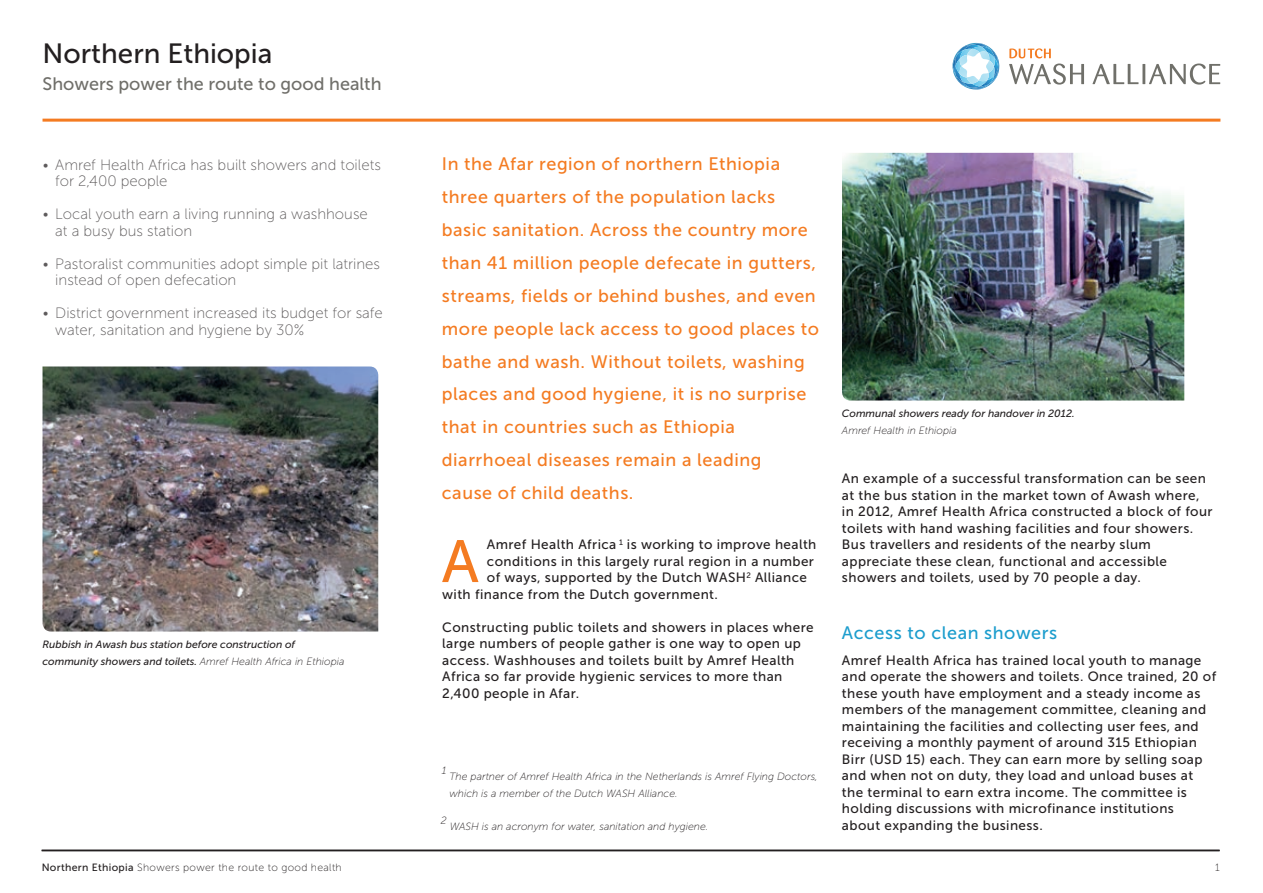
<style>
.page{position:relative;width:1263px;height:893px;background:#fff}
.page>*{position:absolute;margin:0;border:0;box-sizing:border-box;transform-origin:0 0}
.t1{font:59.55px "Museo Sans 500";color:#f47b21}
.t2{font:27.75px "Museo Sans 500";color:#231f20}
.t3{font:18px/33px "Museo Sans 500";letter-spacing:.03em;color:#f47b21}
.t4{font:18px "Museo Sans 500";color:#706f6a}
.t5{font:18px "Museo Sans 500";letter-spacing:.03em;color:#1c9dcd}
.t6{font:15px/16.5px "Museo Sans 100";color:#231f20}
.t7{font:13.5px/16.5px "Museo Sans 500";letter-spacing:.03em;color:#231f20}
.t8{font:italic 10.5px/16.5px "Museo Sans 100";color:#231f20}
.t9{font:italic 10.5px/16.5px "Museo Sans 500";color:#231f20}
.t10{font:10.5px "Museo Sans 100";letter-spacing:.03em;color:#231f20}
.s1{font-family:"Museo Sans 100"}
.s2{font-family:"Museo Sans 500"}
</style>
<div class="page">
<hr style="left:43px;top:119px;width:1177px;height:3px;background:#f47b21">
<svg style="left:1009px;top:64px;width:75px;height:21px"></svg>
<svg style="left:1092px;top:64px;width:128px;height:21px"></svg>
<svg style="left:1009px;top:48px;width:42px;height:10px"></svg>
<svg style="left:952px;top:43px;width:48px;height:47px"></svg>
<hr style="left:42px;top:850px;width:1177px;height:1px;background:#231f20">
<img style="left:43px;top:366px;width:335px;height:266px">
<img style="left:842px;top:153px;width:342px;height:247px">
<h2 class="t2" style="left:43px;top:39px;width:231px">Northern Ethiopia</h2>
<h3 class="t4" style="left:43px;top:74px;width:341px">Showers power the route to good health</h3>
<p class="t6" style="left:55px;top:156px;width:327px;text-indent:-13px">• Amref Health Africa has built showers and toilets for 2,400 people</p>
<p class="t6" style="left:55px;top:206px;width:314px;text-indent:-13px">• Local youth earn a living running a washhouse at a busy bus station</p>
<p class="t6" style="left:55px;top:255px;width:326px;text-indent:-13px">• Pastoralist communities adopt simple pit latrines instead of open defecation</p>
<p class="t6" style="left:55px;top:305px;width:329px;text-indent:-13px">• District government increased its budget for safe water, sanitation and hygiene by 30%</p>
<p class="t9" style="left:43px;top:636px;width:303px">Rubbish in Awash bus station before construction of community showers and toilets. <span class="s1">Amref Health Africa in Ethiopia</span></p>
<p class="t3" style="left:442px;top:147px;width:379px">In the Afar region of northern Ethiopia three quarters of the population lacks basic sanitation. Across the country more than 41 million people defecate in gutters, streams, fields or behind bushes, and even more people lack access to good places to bathe and wash. Without toilets, washing places and good hygiene, it is no surprise that in countries such as Ethiopia diarrhoeal diseases remain a leading<br>cause of child deaths.</p>
<p class="t7" style="left:487px;top:536px;width:331px">Amref Health Africa <sup>1</sup> is working to improve health</p>
<p class="t7" style="left:487px;top:553px;width:329px">conditions in this largely rural region in a number</p>
<p class="t7" style="left:487px;top:569px;width:322px">of ways, supported by the Dutch WASH<sup>2</sup> Alliance</p>
<p class="t7" style="left:442px;top:586px;width:277px">with finance from the Dutch government.</p>
<p class="t7" style="left:442px;top:619px;width:373px">Constructing public toilets and showers in places where large numbers of people gather is one way to open up access. Washhouses and toilets built by Amref Health Africa so far provide hygienic services to more than 2,400 people in Afar.</p>
<h1 class="t1" style="left:442px;top:529px;width:39px">A</h1>
<p class="t8" style="left:442px;top:762px;width:6px">1</p>
<p class="t8" style="left:449px;top:768px;width:370px">The partner of Amref Health Africa in the Netherlands is Amref Flying Doctors, which is a member of the Dutch WASH Alliance.</p>
<p class="t8" style="left:441px;top:812px;width:7px">2</p>
<p class="t8" style="left:450px;top:818px;width:260px">WASH is an acronym for water, sanitation and hygiene.</p>
<p class="t9" style="left:842px;top:405px;width:234px">Communal showers ready for handover in 2012.</p>
<p class="t8" style="left:842px;top:422px;width:116px">Amref Health in Ethiopia</p>
<p class="t7" style="left:842px;top:470px;width:372px">An example of a successful transformation can be seen at the bus station in the market town of Awash where, in 2012, Amref Health Africa constructed a block of four toilets with hand washing facilities and four showers.<br>Bus travellers and residents of the nearby slum appreciate these clean, functional and accessible showers and toilets, used by 70 people a day.</p>
<h3 class="t5" style="left:842px;top:623px;width:217px">Access to clean showers</h3>
<p class="t7" style="left:842px;top:652px;width:376px">Amref Health Africa has trained local youth to manage and operate the showers and toilets. Once trained, 20 of these youth have employment and a steady income as members of the management committee, cleaning and maintaining the facilities and collecting user fees, and receiving a monthly payment of around 315 Ethiopian Birr (USD 15) each. They can earn more by selling soap and when not on duty, they load and unload buses at the terminal to earn extra income. The committee is holding discussions with microfinance institutions<br>about expanding the business.</p>
<p class="t10" style="left:42px;top:862px;width:302px"><span class="s2">Northern Ethiopia</span> Showers power the route to good health</p>
<p class="t10" style="left:1215px;top:862px;width:6px">1</p>
</div>
